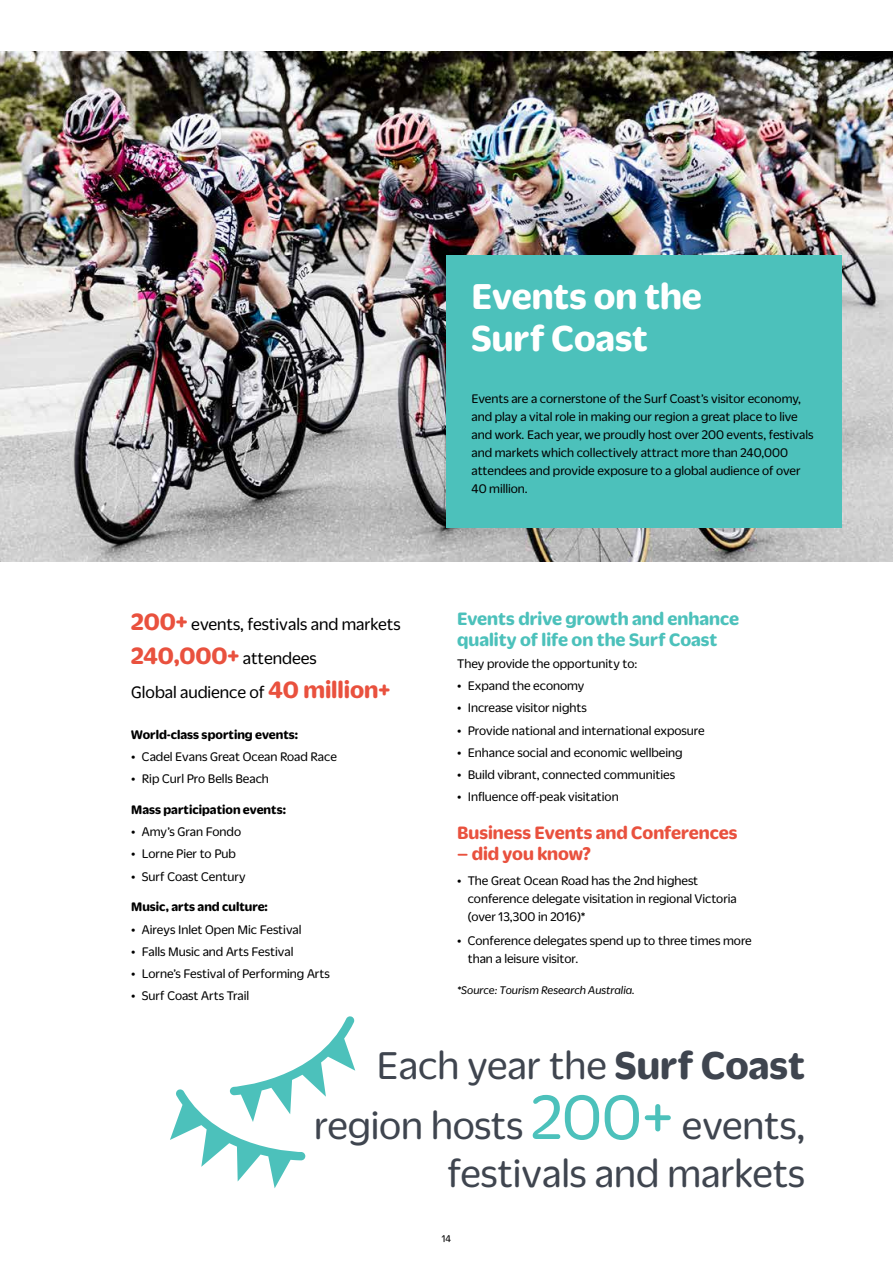
<style>
.page{position:relative;width:893px;height:1263px;background:#fff}
.page>*{position:absolute;margin:0;border:0;box-sizing:border-box;transform-origin:0 0}
.t1{font:42px/60px "Duplicate Soft";color:#3f454f;text-align:right}
.t2{font:700 39px/42px "Duplicate Soft";color:#fff}
.t3{font:700 19.5px/21px "Duplicate Soft";color:#4cc1bb}
.t4{font:700 19.5px "Duplicate Soft";color:#e9513e}
.t5{font:18px/34.2px "Duplicate Soft";color:#000}
.t6{font:13.5px/18px "Duplicate Soft";color:#000}
.t7{font:700 13.5px "Duplicate Soft";color:#000}
.t8{font:italic 12px "Duplicate Soft";color:#000}
.t9{font:10.5px "Duplicate Soft";color:#000}
.s1{font-weight:700;font-size:25.5px;color:#e9513e}
.s2{font-weight:700}
.s3{font-size:67.5px;color:#4cc1bb}
</style>
<div class="page">
<img style="left:0;top:51px;width:893px;height:510px">
<div style="left:446px;top:255px;width:396px;height:272px;background:#4cc1bb"></div>
<svg style="left:170px;top:1016px;width:185px;height:172px"></svg>
<h2 class="t2" style="left:471px;top:272px;width:232px">Events on the<br>Surf Coast</h2>
<h3 class="t5" style="left:131px;top:605px;width:271px"><span class="s1">200+</span> events, festivals and markets<br><span class="s1">240,000+</span> attendees<br>Global audience of <span class="s1">40 million+</span></h3>
<p class="t7" style="left:131px;top:724px;width:168px">World-class sporting events:</p>
<p class="t6" style="left:131px;top:746px;width:207px">• Cadel Evans Great Ocean Road Race</p>
<p class="t6" style="left:131px;top:768px;width:139px">• Rip Curl Pro Bells Beach</p>
<p class="t7" style="left:131px;top:799px;width:156px">Mass participation events:</p>
<p class="t6" style="left:131px;top:821px;width:111px">• Amy’s Gran Fondo</p>
<p class="t6" style="left:131px;top:844px;width:106px">• Lorne Pier to Pub</p>
<p class="t6" style="left:131px;top:866px;width:116px">• Surf Coast Century</p>
<p class="t7" style="left:131px;top:897px;width:138px">Music, arts and culture:</p>
<p class="t6" style="left:131px;top:919px;width:172px">• Aireys Inlet Open Mic Festival</p>
<p class="t6" style="left:131px;top:941px;width:164px">• Falls Music and Arts Festival</p>
<p class="t6" style="left:131px;top:963px;width:200px">• Lorne’s Festival of Performing Arts</p>
<p class="t6" style="left:131px;top:986px;width:119px">• Surf Coast Arts Trail</p>
<p class="t6" style="left:471px;top:389px;width:344px">Events are a cornerstone of the Surf Coast’s visitor economy, and play a vital role in making our region a great place to live and work. Each year, we proudly host over 200 events, festivals and markets which collectively attract more than 240,000 attendees and provide exposure to a global audience of over 40 million.</p>
<h3 class="t3" style="left:457px;top:606px;width:283px">Events drive growth and enhance quality of life on the Surf Coast</h3>
<p class="t6" style="left:457px;top:653px;width:182px">They provide the opportunity to:</p>
<p class="t6" style="left:457px;top:675px;width:129px">• Expand the economy</p>
<p class="t6" style="left:457px;top:698px;width:131px">• Increase visitor nights</p>
<p class="t6" style="left:457px;top:720px;width:249px">• Provide national and international exposure</p>
<p class="t6" style="left:457px;top:742px;width:227px">• Enhance social and economic wellbeing</p>
<p class="t6" style="left:457px;top:764px;width:220px">• Build vibrant, connected communities</p>
<p class="t6" style="left:457px;top:787px;width:163px">• Influence off-peak visitation</p>
<h3 class="t4" style="left:457px;top:819px;width:282px">Business Events and Conferences</h3>
<h3 class="t4" style="left:457px;top:840px;width:135px">– did you know?</h3>
<p class="t6" style="left:468px;top:870px;width:271px;text-indent:-11px">• The Great Ocean Road has the 2nd highest conference delegate visitation in regional Victoria (over 13,300 in 2016)*</p>
<p class="t6" style="left:468px;top:930px;width:286px;text-indent:-11px">• Conference delegates spend up to three times more than a leisure visitor.</p>
<p class="t8" style="left:457px;top:982px;width:179px">*Source: Tourism Research Australia.</p>
<h1 class="t1" style="left:314px;top:1032px;width:492px">Each year the <span class="s2">Surf Coast </span>region hosts <span class="s3">200+</span> events,</h1>
<h1 class="t1" style="left:447px;top:1140px;width:359px">festivals and markets</h1>
<p class="t9" style="left:442px;top:1231px;width:11px">14</p>
</div>
